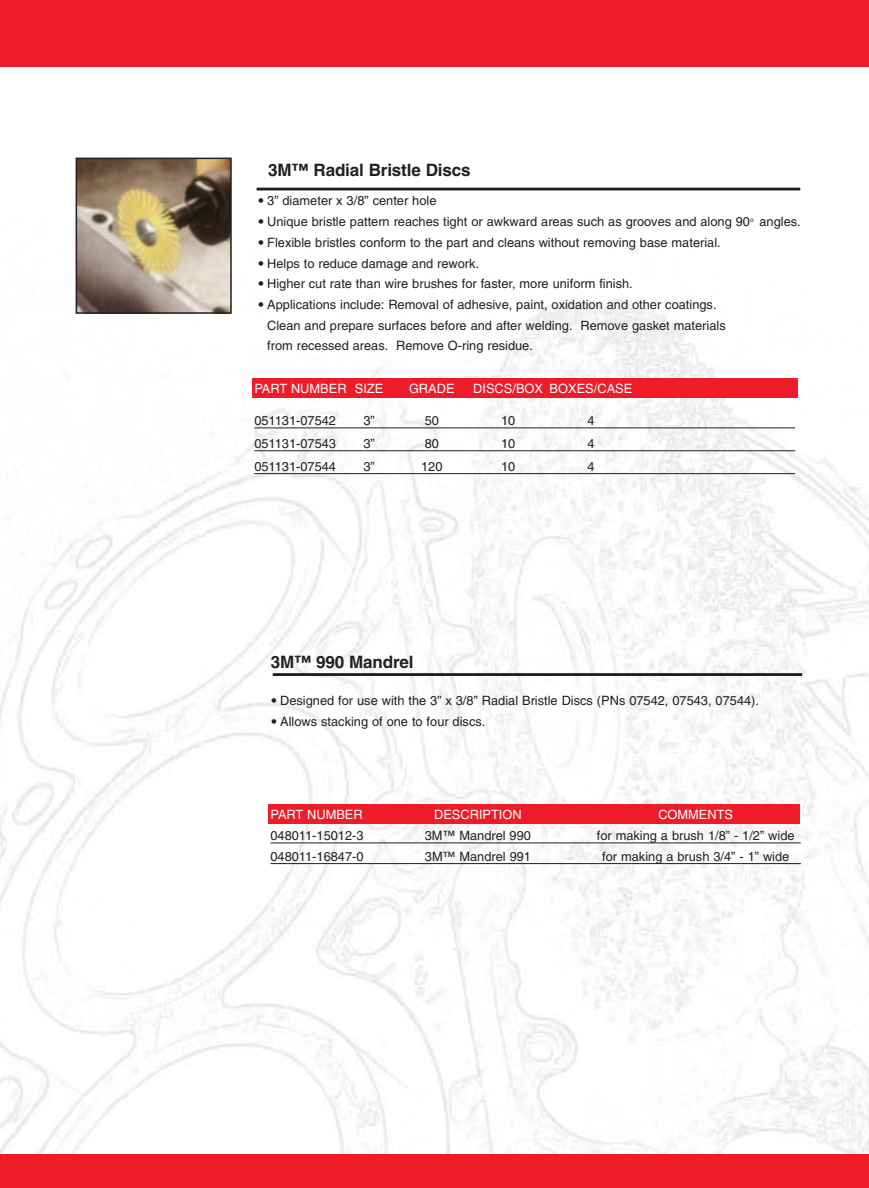
<style>
.page{position:relative;width:869px;height:1188px;background:#fff}
.page>*{position:absolute;margin:0;border:0;box-sizing:border-box;transform-origin:0 0}
.t1{font:700 17.1px "Helvetica";letter-spacing:-.01em;color:#231f20}
.t2{font:12.9px/20.7px "Helvetica";color:#231f20}
.t3{font:12.9px "Helvetica";color:#fff}
.s1{font-family:"Helvetica Neue";font-weight:900}
</style>
<div class="page">
<img style="left:0;top:213px;width:869px;height:941px">
<div style="left:0;top:0;width:869px;height:68px;background:#ee1c28"></div>
<div style="left:0;top:1154px;width:869px;height:34px;background:#ee1c28"></div>
<div style="left:268px;top:805px;width:532px;height:19px;background:#ee1c28"></div>
<hr style="left:273px;top:673px;width:529px;height:3px;background:#231f20">
<hr style="left:270px;top:843px;width:531px;height:1px;background:#231f20">
<hr style="left:270px;top:863px;width:531px;height:1px;background:#231f20">
<div style="left:252px;top:378px;width:546px;height:19px;background:#ee1c28"></div>
<hr style="left:257px;top:188px;width:543px;height:2px;background:#231f20">
<hr style="left:254px;top:428px;width:541px;height:1px;background:#231f20">
<hr style="left:254px;top:451px;width:541px;height:1px;background:#231f20">
<hr style="left:254px;top:473px;width:541px;height:1px;background:#231f20">
<img style="left:79px;top:161px;width:150px;height:150px">
<div style="left:76px;top:158px;width:156px;height:156px;border:2px solid #231f20"></div>
<h1 class="t1" style="left:268px;top:163px;width:204px">3M™ Radial Bristle Discs</h1>
<p class="t2" style="left:258px;top:192px;width:180px"><span class="s1">•</span> 3” diameter x 3/8” center hole</p>
<p class="t2" style="left:258px;top:212px;width:544px"><span class="s1">•</span> Unique bristle pattern reaches tight or awkward areas such as grooves and along 90<sup>o</sup> angles.</p>
<p class="t2" style="left:258px;top:233px;width:464px"><span class="s1">•</span> Flexible bristles conform to the part and cleans without removing base material.</p>
<p class="t2" style="left:258px;top:254px;width:223px"><span class="s1">•</span> Helps to reduce damage and rework.</p>
<p class="t2" style="left:258px;top:274px;width:376px"><span class="s1">•</span> Higher cut rate than wire brushes for faster, more uniform finish.</p>
<p class="t2" style="left:267px;top:295px;width:460px;text-indent:-9px"><span class="s1">•</span> Applications include: Removal of adhesive, paint, oxidation and other coatings.<br>Clean and prepare surfaces before and after welding. Remove gasket materials from recessed areas. Remove O-ring residue.</p>
<p class="t3" style="left:254px;top:383px;width:131px">PART NUMBER SIZE</p>
<p class="t3" style="left:409px;top:383px;width:47px">GRADE</p>
<p class="t3" style="left:473px;top:383px;width:161px">DISCS/BOX BOXES/CASE</p>
<p class="t2" style="left:254px;top:411px;width:83px">051131-07542</p>
<p class="t2" style="left:363px;top:411px;width:13px">3”</p>
<p class="t2" style="left:425px;top:411px;width:16px">50</p>
<p class="t2" style="left:501px;top:411px;width:16px">10</p>
<p class="t2" style="left:587px;top:411px;width:9px">4</p>
<p class="t2" style="left:254px;top:434px;width:83px">051131-07543</p>
<p class="t2" style="left:363px;top:434px;width:13px">3”</p>
<p class="t2" style="left:425px;top:434px;width:16px">80</p>
<p class="t2" style="left:501px;top:434px;width:16px">10</p>
<p class="t2" style="left:587px;top:434px;width:9px">4</p>
<p class="t2" style="left:254px;top:457px;width:83px">051131-07544</p>
<p class="t2" style="left:363px;top:457px;width:13px">3”</p>
<p class="t2" style="left:421px;top:457px;width:23px">120</p>
<p class="t2" style="left:501px;top:457px;width:16px">10</p>
<p class="t2" style="left:587px;top:457px;width:9px">4</p>
<h1 class="t1" style="left:271px;top:656px;width:144px">3M™ 990 Mandrel</h1>
<p class="t2" style="left:271px;top:692px;width:490px"><span class="s1">•</span> Designed for use with the 3” x 3/8” Radial Bristle Discs (PNs 07542, 07543, 07544).</p>
<p class="t2" style="left:271px;top:712px;width:216px"><span class="s1">•</span> Allows stacking of one to four discs.</p>
<p class="t3" style="left:270px;top:810px;width:94px">PART NUMBER</p>
<p class="t3" style="left:434px;top:810px;width:89px">DESCRIPTION</p>
<p class="t3" style="left:658px;top:810px;width:76px">COMMENTS</p>
<p class="t2" style="left:270px;top:826px;width:95px">048011-15012-3</p>
<p class="t2" style="left:425px;top:826px;width:108px">3M™ Mandrel 990</p>
<p class="t2" style="left:597px;top:826px;width:199px">for making a brush 1/8” - 1/2” wide</p>
<p class="t2" style="left:270px;top:847px;width:95px">048011-16847-0</p>
<p class="t2" style="left:425px;top:847px;width:108px">3M™ Mandrel 991</p>
<p class="t2" style="left:602px;top:847px;width:189px">for making a brush 3/4” - 1” wide</p>
</div>
